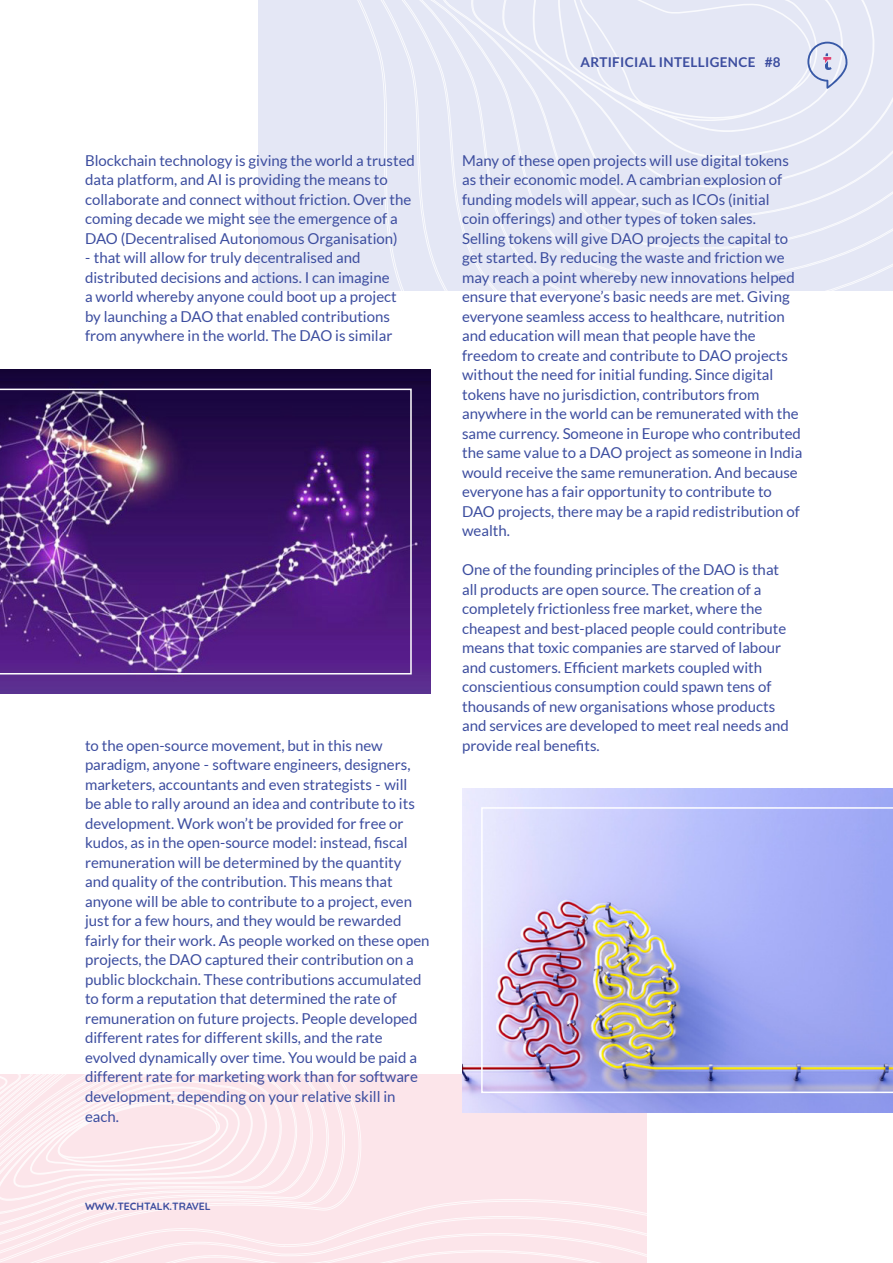
<style>
.page{position:relative;width:893px;height:1263px;background:#fff}
.page>*{position:absolute;margin:0;border:0;box-sizing:border-box;transform-origin:0 0}
.t1{font:15px/19.5px "Lato";color:#3c4d9f}
.t2{font:700 13.5px "Lato";letter-spacing:.025em;color:#3c4d9f}
.t3{font:700 10.5px "Quicksand";color:#3c4d9f}
</style>
<div class="page">
<svg style="left:0;top:1074px;width:647px;height:189px"></svg>
<div style="left:258px;top:0;width:635px;height:290px;background:#e4e7f5"></div>
<svg style="left:377px;top:0;width:482px;height:290px"></svg>
<svg style="left:408px;top:0;width:485px;height:281px"></svg>
<svg style="left:438px;top:0;width:455px;height:250px"></svg>
<svg style="left:469px;top:0;width:424px;height:218px"></svg>
<svg style="left:501px;top:0;width:392px;height:188px"></svg>
<svg style="left:531px;top:0;width:347px;height:163px"></svg>
<svg style="left:554px;top:0;width:294px;height:138px"></svg>
<img style="left:462px;top:788px;width:431px;height:324px">
<img style="left:0;top:369px;width:431px;height:324px">
<img style="left:481px;top:807px;width:412px;height:286px">
<img style="left:0;top:389px;width:412px;height:285px">
<p class="t2" style="left:581px;top:54px;width:202px">ARTIFICIAL INTELLIGENCE #8</p>
<p class="t1" style="left:85px;top:151px;width:331px">Blockchain technology is giving the world a trusted data platform, and AI is providing the means to collaborate and connect without friction. Over the coming decade we might see the emergence of a DAO (Decentralised Autonomous Organisation)</p>
<p class="t1" style="left:85px;top:248px;width:313px">- that will allow for truly decentralised and distributed decisions and actions. I can imagine a world whereby anyone could boot up a project by launching a DAO that enabled contributions from anywhere in the world. The DAO is similar</p>
<p class="t1" style="left:85px;top:736px;width:346px">to the open-source movement, but in this new paradigm, anyone - software engineers, designers, marketers, accountants and even strategists - will<br>be able to rally around an idea and contribute to its development. Work won’t be provided for free or kudos, as in the open-source model: instead, fiscal remuneration will be determined by the quantity<br>and quality of the contribution. This means that anyone will be able to contribute to a project, even just for a few hours, and they would be rewarded fairly for their work. As people worked on these open projects, the DAO captured their contribution on a public blockchain. These contributions accumulated to form a reputation that determined the rate of remuneration on future projects. People developed different rates for different skills, and the rate evolved dynamically over time. You would be paid a different rate for marketing work than for software development, depending on your relative skill in each.</p>
<p class="t3" style="left:85px;top:1197px;width:127px">WWW.TECHTALK.TRAVEL</p>
<p class="t1" style="left:462px;top:151px;width:342px">Many of these open projects will use digital tokens as their economic model. A cambrian explosion of funding models will appear, such as ICOs (initial<br>coin offerings) and other types of token sales.<br>Selling tokens will give DAO projects the capital to get started. By reducing the waste and friction we may reach a point whereby new innovations helped ensure that everyone’s basic needs are met. Giving everyone seamless access to healthcare, nutrition and education will mean that people have the freedom to create and contribute to DAO projects without the need for initial funding. Since digital tokens have no jurisdiction, contributors from anywhere in the world can be remunerated with the same currency. Someone in Europe who contributed the same value to a DAO project as someone in India would receive the same remuneration. And because everyone has a fair opportunity to contribute to DAO projects, there may be a rapid redistribution of wealth.</p>
<p class="t1" style="left:462px;top:560px;width:328px">One of the founding principles of the DAO is that all products are open source. The creation of a completely frictionless free market, where the cheapest and best-placed people could contribute means that toxic companies are starved of labour and customers. Efficient markets coupled with conscientious consumption could spawn tens of thousands of new organisations whose products and services are developed to meet real needs and provide real benefits.</p>
</div>
